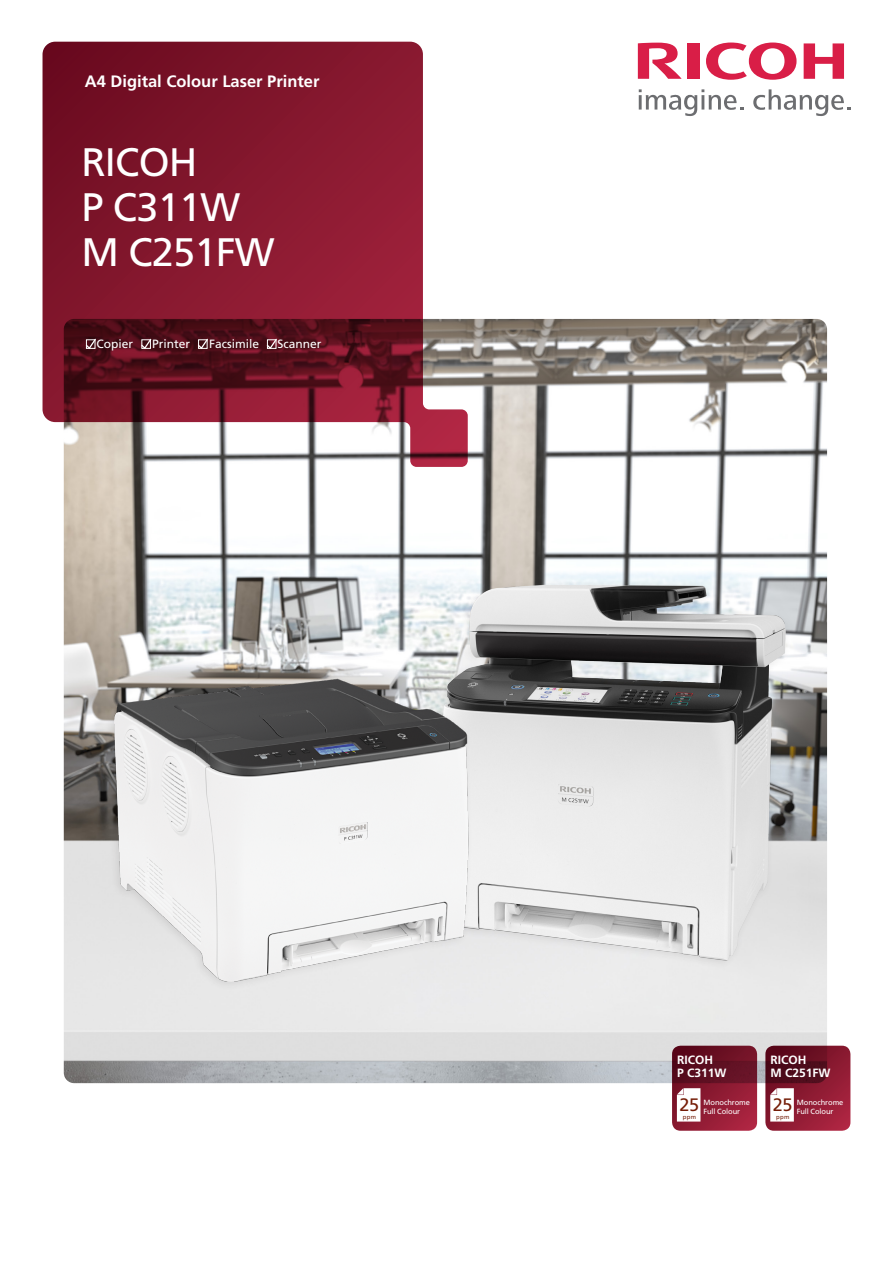
<style>
.page{position:relative;width:893px;height:1263px;background:#fff}
.page>*{position:absolute;margin:0;border:0;box-sizing:border-box;transform-origin:0 0}
.t1{font:39.75px "Frutiger LT Pro";letter-spacing:-.02em;color:#fff}
.t2{font:18px "Frutiger LT Pro";color:#751d08}
.t3{font:700 16.5px "Frutiger LT Pro";color:#fff}
.t4{font:12px "Frutiger LT Pro";color:#fff}
.t5{font:700 12px "Frutiger LT Pro";color:#fff}
.t6{font:7.5px "Frutiger LT Pro";letter-spacing:-.01em;color:#fff}
.t7{font:6px "Frutiger LT Pro";letter-spacing:.06em;color:#751d08}
</style>
<div class="page">
<img style="left:64px;top:319px;width:763px;height:764px">
<svg style="left:765px;top:1046px;width:85px;height:85px;background:#7e182d"></svg>
<svg style="left:672px;top:1046px;width:85px;height:85px;background:#7c172d"></svg>
<svg style="left:770px;top:1088px;width:24px;height:33px"></svg>
<svg style="left:677px;top:1088px;width:23px;height:33px"></svg>
<svg style="left:43px;top:42px;width:425px;height:425px;background:#8f3b4c"></svg>
<img style="left:366px;top:546px;width:462px;height:488px">
<img style="left:63px;top:551px;width:573px;height:533px">
<svg style="left:706px;top:43px;width:90px;height:37px"></svg>
<svg style="left:804px;top:43px;width:40px;height:36px"></svg>
<div style="left:687px;top:43px;width:12px;height:36px;background:#d91e47"></div>
<svg style="left:638px;top:43px;width:44px;height:36px"></svg>
<svg style="left:639px;top:89px;width:104px;height:27px"></svg>
<svg style="left:753px;top:89px;width:97px;height:27px"></svg>
<svg style="left:197px;top:338px;width:12px;height:12px"></svg>
<div style="left:198px;top:340px;width:9px;height:9px;border:1px solid #fff"></div>
<svg style="left:140px;top:338px;width:12px;height:12px"></svg>
<div style="left:142px;top:340px;width:9px;height:9px;border:1px solid #fff"></div>
<svg style="left:85px;top:338px;width:12px;height:12px"></svg>
<div style="left:86px;top:340px;width:9px;height:9px;border:1px solid #fff"></div>
<svg style="left:266px;top:338px;width:12px;height:12px"></svg>
<div style="left:267px;top:340px;width:9px;height:9px;border:1px solid #fff"></div>
<p class="t3" style="left:85px;top:71px;width:236px">A4 Digital Colour Laser Printer</p>
<p class="t1" style="left:81px;top:138px;width:118px">RICOH</p>
<p class="t1" style="left:81px;top:183px;width:160px">P C311W</p>
<p class="t1" style="left:81px;top:228px;width:195px">M C251FW</p>
<p class="t4" style="left:96px;top:337px;width:38px">Copier</p>
<p class="t4" style="left:152px;top:337px;width:40px">Printer</p>
<p class="t4" style="left:209px;top:337px;width:52px">Facsimile</p>
<p class="t4" style="left:277px;top:337px;width:46px">Scanner</p>
<p class="t5" style="left:677px;top:1052px;width:37px">RICOH</p>
<p class="t5" style="left:677px;top:1066px;width:51px">P C311W</p>
<p class="t7" style="left:683px;top:1113px;width:15px">ppm</p>
<p class="t7" style="left:776px;top:1113px;width:15px">ppm</p>
<p class="t5" style="left:770px;top:1052px;width:37px">RICOH</p>
<p class="t5" style="left:770px;top:1066px;width:62px">M C251FW</p>
<p class="t2" style="left:680px;top:1094px;width:21px">25</p>
<p class="t2" style="left:773px;top:1094px;width:21px">25</p>
<p class="t6" style="left:703px;top:1098px;width:48px">Monochrome</p>
<p class="t6" style="left:703px;top:1107px;width:38px">Full Colour</p>
<p class="t6" style="left:797px;top:1098px;width:48px">Monochrome</p>
<p class="t6" style="left:797px;top:1107px;width:38px">Full Colour</p>
</div>
